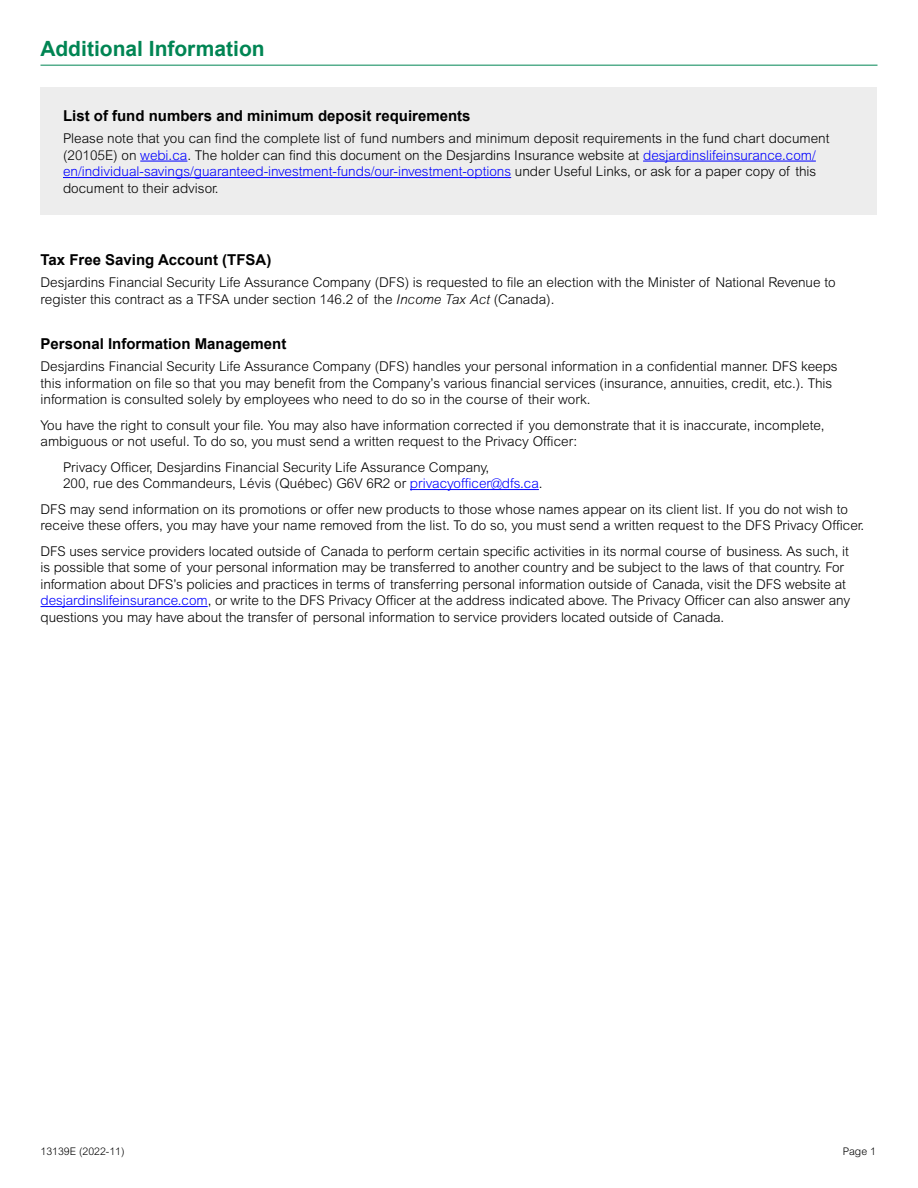
<style>
.page{position:relative;width:918px;height:1188px;background:#fff}
.page>*{position:absolute;margin:0;border:0;box-sizing:border-box;transform-origin:0 0}
.t1{font:700 21px "Arial";color:#008553}
.t2{font:700 15px "Arial";color:#000}
.t3{font:300 13.5px/16.5px "Arial MT Std";color:#000}
.t4{font:300 10.5px "Arial MT Std";color:#000}
.s1{color:#00f}
.s2{font-style:italic}
</style>
<div class="page">
<hr style="left:40px;top:65px;width:838px;height:1px;background:#008553">
<hr style="left:410px;top:489px;width:129px;height:1px;background:#00f">
<hr style="left:40px;top:606px;width:168px;height:1px;background:#00f">
<div style="left:40px;top:87px;width:838px;height:128px;background:#ededed"></div>
<hr style="left:140px;top:161px;width:47px;height:1px;background:#00f">
<hr style="left:643px;top:161px;width:173px;height:1px;background:#00f">
<hr style="left:63px;top:177px;width:448px;height:1px;background:#00f">
<h2 class="t1" style="left:40px;top:34px;width:226px">Additional Information</h2>
<h3 class="t2" style="left:63px;top:105px;width:409px">List of fund numbers and minimum deposit requirements</h3>
<p class="t3" style="left:63px;top:130px;width:768px">Please note that you can find the complete list of fund numbers and minimum deposit requirements in the fund chart document (20105E) on <span class="s1">webi.ca</span>. The holder can find this document on the Desjardins Insurance website at <span class="s1">desjardinslifeinsurance.com/ en/individual-savings/guaranteed-investment-funds/our-investment-options</span> under Useful Links, or ask for a paper copy of this document to their advisor.</p>
<h3 class="t2" style="left:40px;top:249px;width:232px">Tax Free Saving Account (TFSA)</h3>
<p class="t3" style="left:40px;top:274px;width:797px">Desjardins Financial Security Life Assurance Company (DFS) is requested to file an election with the Minister of National Revenue to register this contract as a TFSA under section 146.2 of the <span class="s2">Income Tax Act</span> (Canada).</p>
<h3 class="t2" style="left:40px;top:333px;width:247px">Personal Information Management</h3>
<p class="t3" style="left:40px;top:358px;width:799px">Desjardins Financial Security Life Assurance Company (DFS) handles your personal information in a confidential manner. DFS keeps this information on file so that you may benefit from the Company’s various financial services (insurance, annuities, credit, etc.). This information is consulted solely by employees who need to do so in the course of their work.</p>
<p class="t3" style="left:40px;top:417px;width:786px">You have the right to consult your file. You may also have information corrected if you demonstrate that it is inaccurate, incomplete, ambiguous or not useful. To do so, you must send a written request to the Privacy Officer:</p>
<p class="t3" style="left:63px;top:459px;width:481px">Privacy Officer, Desjardins Financial Security Life Assurance Company,<br>200, rue des Commandeurs, Lévis (Québec) G6V 6R2 or <span class="s1">privacyofficer@dfs.ca</span>.</p>
<p class="t3" style="left:40px;top:501px;width:825px">DFS may send information on its promotions or offer new products to those whose names appear on its client list. If you do not wish to receive these offers, you may have your name removed from the list. To do so, you must send a written request to the DFS Privacy Officer.</p>
<p class="t3" style="left:40px;top:543px;width:811px">DFS uses service providers located outside of Canada to perform certain specific activities in its normal course of business. As such, it is possible that some of your personal information may be transferred to another country and be subject to the laws of that country. For information about DFS’s policies and practices in terms of transferring personal information outside of Canada, visit the DFS website at <span class="s1">desjardinslifeinsurance.com</span>, or write to the DFS Privacy Officer at the address indicated above. The Privacy Officer can also answer any questions you may have about the transfer of personal information to service providers located outside of Canada.</p>
<p class="t4" style="left:40px;top:1145px;width:86px">13139E (2022-11)</p>
<p class="t4" style="left:843px;top:1145px;width:35px">Page 1</p>
</div>
